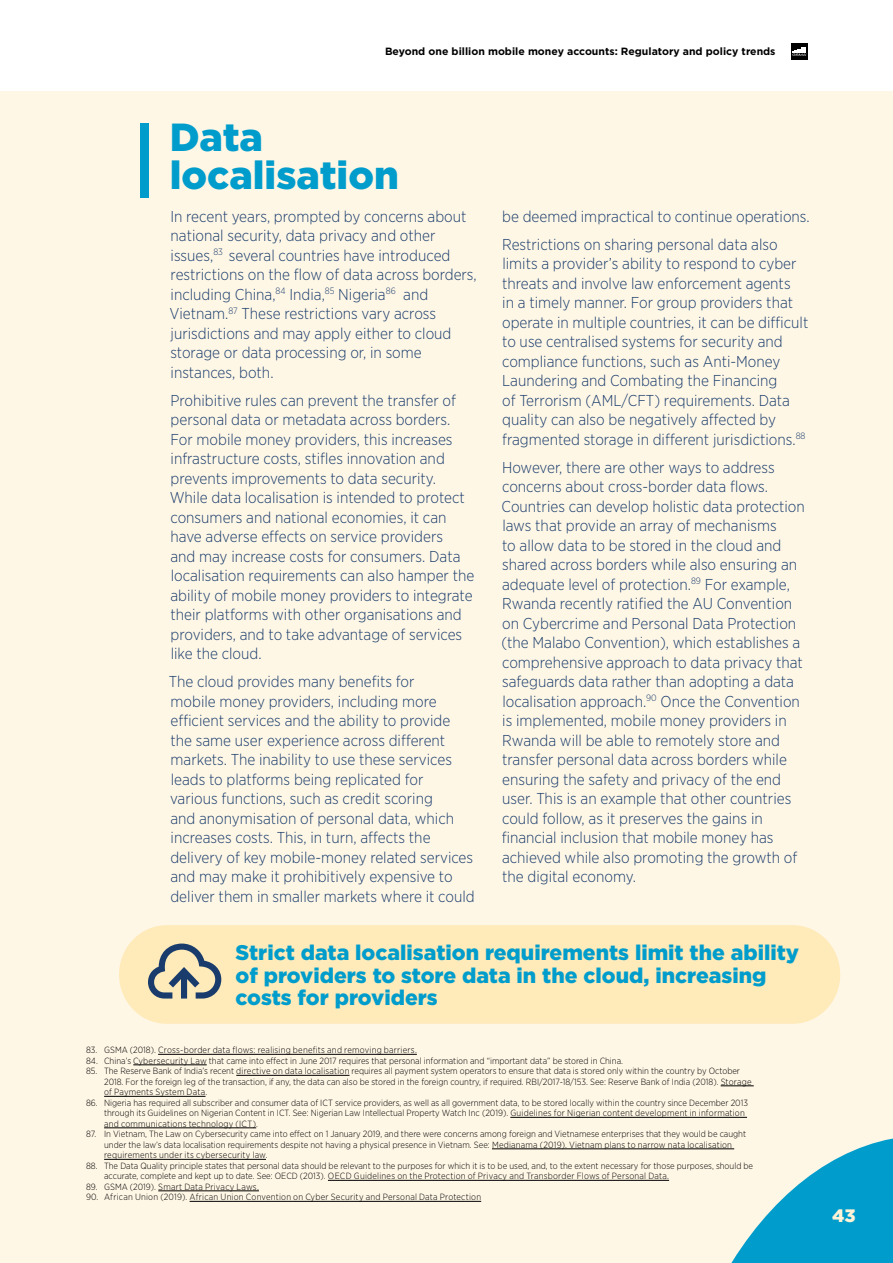
<style>
.page{position:relative;width:893px;height:1263px;background:#fff}
.page>*{position:absolute;margin:0;border:0;box-sizing:border-box;transform-origin:0 0}
.t1{font:900 39.15px/37.5px "Gotham";color:#009dcc}
.t2{font:900 21.15px/22.5px "Gotham";color:#009dcc}
.t3{font:900 18px "Gotham";color:#fff3d7}
.t4{font:300 15.75px/19.5px "Gotham Narrow";color:#193c6c}
.t5{font:700 10.5px "Gotham";color:#000}
.t6{font:300 9px/10.5px "Gotham Narrow";color:#000}
.t7{font:300 9px "Gotham Narrow";letter-spacing:.025em;color:#000}
.t8{font:300 9px "Gotham Narrow";letter-spacing:.02em;color:#000}
</style>
<div class="page">
<div style="left:0;top:91px;width:893px;height:1172px;background:#fff7e6"></div>
<div style="left:119px;top:925px;width:721px;height:99px;background:#ffeab9;border-radius:48px"></div>
<div style="left:140px;top:124px;width:9px;height:74px;background:#009dcc"></div>
<svg style="left:148px;top:943px;width:73px;height:55px"></svg>
<hr style="left:158px;top:1054px;width:259px;height:1px;background:#000">
<hr style="left:133px;top:1064px;width:74px;height:1px;background:#000">
<hr style="left:236px;top:1075px;width:113px;height:1px;background:#000">
<hr style="left:721px;top:1085px;width:33px;height:1px;background:#000">
<hr style="left:104px;top:1096px;width:101px;height:1px;background:#000">
<hr style="left:510px;top:1117px;width:237px;height:1px;background:#000">
<hr style="left:104px;top:1127px;width:152px;height:1px;background:#000">
<hr style="left:492px;top:1148px;width:242px;height:1px;background:#000">
<hr style="left:104px;top:1159px;width:162px;height:1px;background:#000">
<hr style="left:328px;top:1180px;width:341px;height:1px;background:#000">
<hr style="left:158px;top:1190px;width:101px;height:1px;background:#000">
<hr style="left:190px;top:1201px;width:291px;height:1px;background:#000">
<div style="left:791px;top:43px;width:17px;height:17px;background:#000"></div>
<svg style="left:792px;top:47px;width:15px;height:9px"></svg>
<svg style="left:724px;top:1138px;width:169px;height:125px"></svg>
<p class="t5" style="left:385px;top:44px;width:392px">Beyond one billion mobile money accounts: Regulatory and policy trends</p>
<h1 class="t1" style="left:170px;top:118px;width:231px">Data localisation</h1>
<p class="t4" style="left:170px;top:206px;width:309px">In recent years, prompted by concerns about national security, data privacy and other issues,<sup>83</sup> several countries have introduced restrictions on the flow of data across borders, including China,<sup>84</sup> India,<sup>85</sup> Nigeria<sup>86</sup> and Vietnam.<sup>87</sup> These restrictions vary across jurisdictions and may apply either to cloud storage or data processing or, in some instances, both.</p>
<p class="t4" style="left:170px;top:390px;width:306px">Prohibitive rules can prevent the transfer of personal data or metadata across borders.<br>For mobile money providers, this increases infrastructure costs, stifles innovation and prevents improvements to data security.<br>While data localisation is intended to protect consumers and national economies, it can have adverse effects on service providers<br>and may increase costs for consumers. Data localisation requirements can also hamper the ability of mobile money providers to integrate their platforms with other organisations and providers, and to take advantage of services like the cloud.</p>
<p class="t4" style="left:169px;top:671px;width:307px">The cloud provides many benefits for<br>mobile money providers, including more efficient services and the ability to provide<br>the same user experience across different markets. The inability to use these services leads to platforms being replicated for<br>various functions, such as credit scoring<br>and anonymisation of personal data, which increases costs. This, in turn, affects the delivery of key mobile-money related services and may make it prohibitively expensive to deliver them in smaller markets where it could</p>
<p class="t4" style="left:502px;top:202px;width:309px;line-height:28px">be deemed impractical to continue operations.<br>Restrictions on sharing personal data also</p>
<p class="t4" style="left:502px;top:253px;width:308px">limits a provider’s ability to respond to cyber threats and involve law enforcement agents<br>in a timely manner. For group providers that operate in multiple countries, it can be difficult to use centralised systems for security and compliance functions, such as Anti-Money Laundering and Combating the Financing<br>of Terrorism (AML/CFT) requirements. Data quality can also be negatively affected by fragmented storage in different jurisdictions.<sup>88</sup></p>
<p class="t4" style="left:501px;top:457px;width:305px">However, there are other ways to address concerns about cross-border data flows.<br>Countries can develop holistic data protection laws that provide an array of mechanisms<br>to allow data to be stored in the cloud and shared across borders while also ensuring an adequate level of protection.<sup>89</sup> For example, Rwanda recently ratified the AU Convention on Cybercrime and Personal Data Protection (the Malabo Convention), which establishes a comprehensive approach to data privacy that safeguards data rather than adopting a data localisation approach.<sup>90</sup> Once the Convention is implemented, mobile money providers in Rwanda will be able to remotely store and transfer personal data across borders while ensuring the safety and privacy of the end user. This is an example that other countries could follow, as it preserves the gains in financial inclusion that mobile money has achieved while also promoting the growth of the digital economy.</p>
<h2 class="t2" style="left:236px;top:941px;width:565px">Strict data localisation requirements limit the ability of providers to store data in the cloud, increasing costs for providers</h2>
<p class="t8" style="left:86px;top:1045px;width:332px">83. GSMA (2018). Cross-border data flows: realising benefits and removing barriers.</p>
<p class="t6" style="left:86px;top:1055px;width:538px">84. China’s Cybersecurity Law that came into effect in June 2017 requires that personal information and “important data” be stored in China.</p>
<p class="t6" style="left:104px;top:1066px;width:649px;text-indent:-18px">85. The Reserve Bank of India’s recent directive on data localisation requires all payment system operators to ensure that data is stored only within the country by October<br>2018. For the foreign leg of the transaction, if any, the data can also be stored in the foreign country, if required. RBI/2017-18/153. See: Reserve Bank of India (2018). Storage of Payments System Data.</p>
<p class="t6" style="left:104px;top:1097px;width:645px;text-indent:-18px">86. Nigeria has required all subscriber and consumer data of ICT service providers, as well as all government data, to be stored locally within the country since December 2013 through its Guidelines on Nigerian Content in ICT. See: Nigerian Law Intellectual Property Watch Inc (2019). Guidelines for Nigerian content development in information and communications technology (ICT).</p>
<p class="t6" style="left:104px;top:1129px;width:644px;text-indent:-18px">87. In Vietnam, The Law on Cybersecurity came into effect on 1 January 2019, and there were concerns among foreign and Vietnamese enterprises that they would be caught under the law’s data localisation requirements despite not having a physical presence in Vietnam. See: Medianama (2019). Vietnam plans to narrow nata localisation requirements under its cybersecurity law.</p>
<p class="t6" style="left:104px;top:1160px;width:651px;text-indent:-18px">88. The Data Quality principle states that personal data should be relevant to the purposes for which it is to be used, and, to the extent necessary for those purposes, should be accurate, complete and kept up to date. See: OECD (2013). OECD Guidelines on the Protection of Privacy and Transborder Flows of Personal Data.</p>
<p class="t6" style="left:86px;top:1181px;width:174px">89. GSMA (2019). Smart Data Privacy Laws.</p>
<p class="t7" style="left:86px;top:1192px;width:397px">90. African Union (2019). African Union Convention on Cyber Security and Personal Data Protection</p>
<p class="t3" style="left:832px;top:1203px;width:25px">43</p>
</div>
